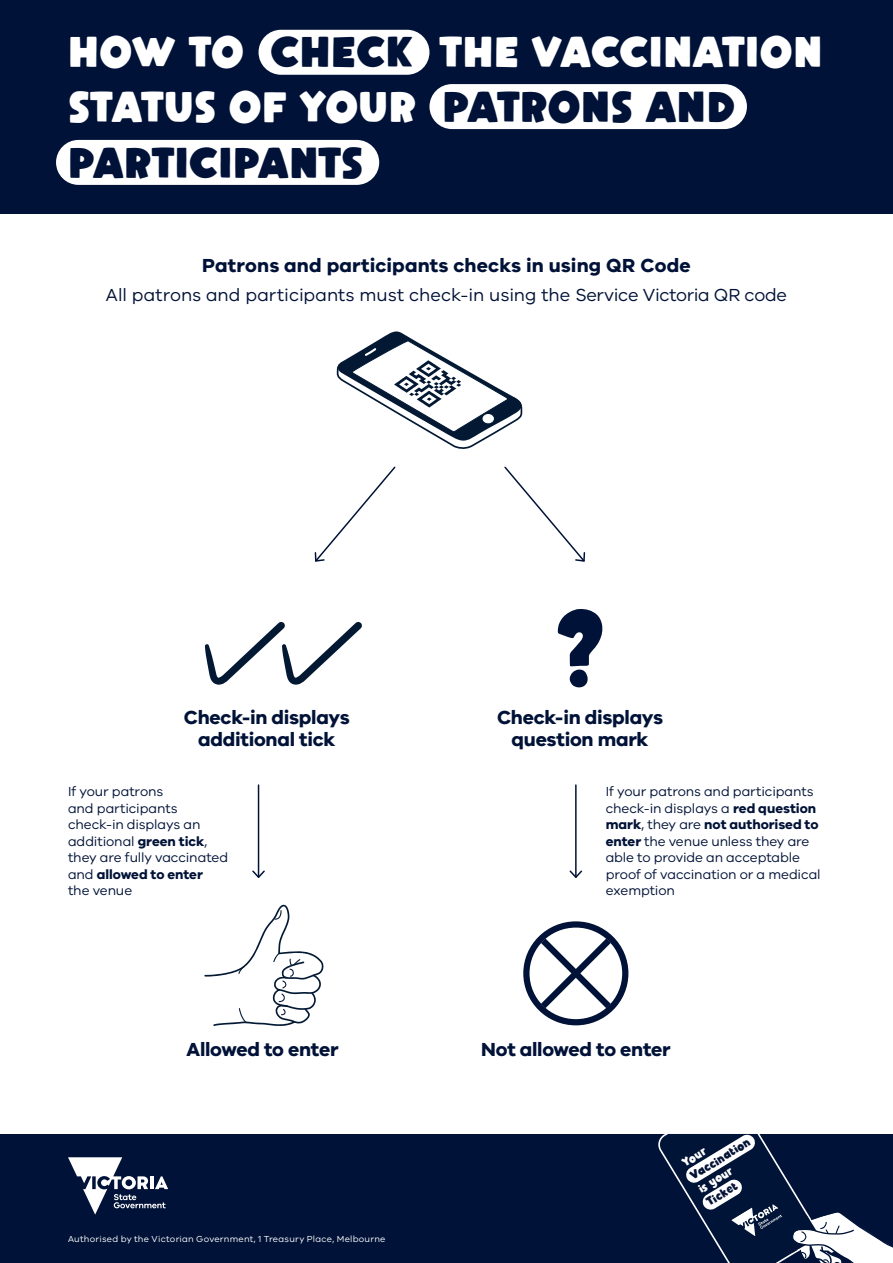
<style>
.page{position:relative;width:893px;height:1263px;background:#fff}
.page>*{position:absolute;margin:0;border:0;box-sizing:border-box;transform-origin:0 0}
.t1{font:700 46.5px/55.5px "Hamberger";letter-spacing:-.005em;color:#fff}
.t2{font:700 19.5px/22.5px "VIC";letter-spacing:-.01em;color:#001237;text-align:center}
.BODY{font:18px "VIC";letter-spacing:-.005em;color:#001237}
.BODY-2{font:13.5px/16.5px "VIC";letter-spacing:-.01em;color:#001237}
.t3{font:700 12.9px "Hamberger";color:#051436}
.t4{font:700 12.9px "Hamberger";color:#fff}
.t5{font:9px "VIC";letter-spacing:.025em;color:#fff}
.s1{color:#001237}
.s2{font-weight:700}
</style>
<div class="page">
<div style="left:0;top:1134px;width:893px;height:129px;background:#001237"></div>
<svg style="left:658px;top:1134px;width:235px;height:129px"></svg>
<svg style="left:68px;top:1157px;width:100px;height:57px"></svg>
<div style="left:0;top:0;width:893px;height:213px;background:#001237"></div>
<div style="left:259px;top:30px;width:170px;height:45px;background:#fff;border-radius:22px"></div>
<div style="left:429px;top:84px;width:318px;height:45px;background:#fff;border-radius:22px"></div>
<div style="left:56px;top:140px;width:323px;height:45px;background:#fff;border-radius:22px"></div>
<svg style="left:336px;top:331px;width:187px;height:118px"></svg>
<svg style="left:205px;top:622px;width:157px;height:63px"></svg>
<svg style="left:204px;top:904px;width:120px;height:122px"></svg>
<svg style="left:314px;top:466px;width:82px;height:96px"></svg>
<svg style="left:504px;top:466px;width:82px;height:96px"></svg>
<svg style="left:558px;top:609px;width:45px;height:78px"></svg>
<hr style="left:258px;top:785px;width:1px;height:92px;background:#001237">
<svg style="left:252px;top:869px;width:13px;height:9px"></svg>
<hr style="left:575px;top:785px;width:2px;height:92px;background:#001237">
<svg style="left:569px;top:869px;width:14px;height:9px"></svg>
<div style="left:523px;top:921px;width:105px;height:104px;border:6px solid #001237;border-radius:50%"></div>
<svg style="left:534px;top:932px;width:83px;height:83px"></svg>
<h1 class="t1" style="left:68px;top:27px;width:756px">HOW TO <span class="s1">CHECK</span> THE VACCINATION<br>STATUS OF YOUR <span class="s1">PATRONS AND<br>PARTICIPANTS</span></h1>
<h4 class="t2" style="left:202px;top:253px;width:490px">Patrons and participants checks in using QR Code</h4>
<p class="BODY" style="left:106px;top:284px;width:682px">All patrons and participants must check-in using the Service Victoria QR code</p>
<h4 class="t2" style="left:184px;top:705px;width:167px">Check-in displays additional tick</h4>
<p class="BODY-2" style="left:68px;top:783px;width:162px">If your patrons<br>and participants check-in displays an additional <span class="s2">green tick</span>, they are fully vaccinated and <span class="s2">allowed to enter<br></span>the venue</p>
<h4 class="t2" style="left:497px;top:705px;width:167px">Check-in displays question mark</h4>
<p class="BODY-2" style="left:606px;top:783px;width:216px">If your patrons and participants check-in displays a <span class="s2">red question mark</span>, they are <span class="s2">not authorised to enter</span> the venue unless they are able to provide an acceptable proof of vaccination or a medical exemption</p>
<h4 class="t2" style="left:187px;top:1037px;width:153px">Allowed to enter</h4>
<h4 class="t2" style="left:481px;top:1037px;width:191px">Not allowed to enter</h4>
<p class="t5" style="left:68px;top:1233px;width:319px">Authorised by the Victorian Government, 1 Treasury Place, Melbourne</p>
<p class="t3" style="left:688px;top:1172px;width:70px;rotate:-32deg">Vaccination</p>
<p class="t4" style="left:680px;top:1159px;width:28px;rotate:-32deg">Your</p>
<p class="t4" style="left:696px;top:1185px;width:40px;rotate:-32deg">is your</p>
<p class="t3" style="left:704px;top:1198px;width:36px;rotate:-32deg">Ticket</p>
</div>
